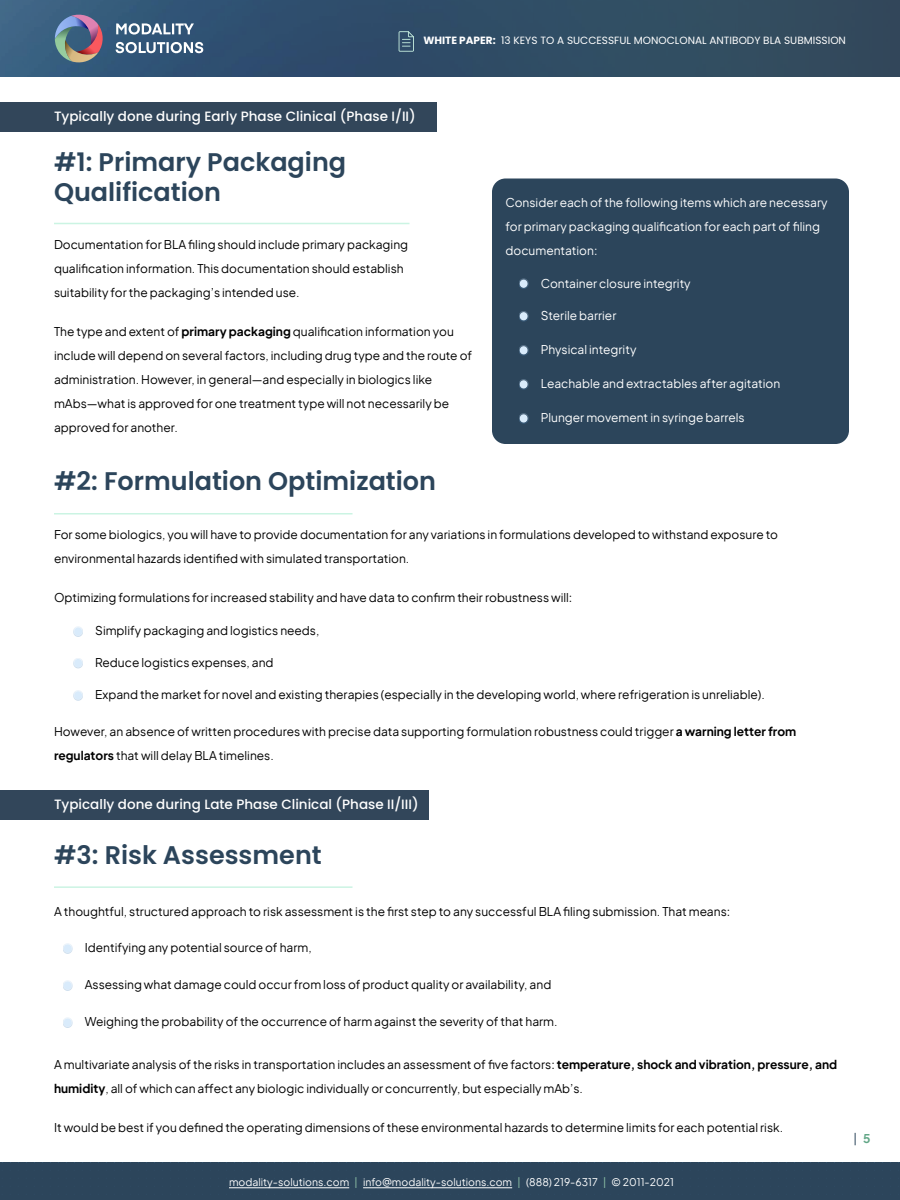
<style>
.page{position:relative;width:900px;height:1200px;background:#fff}
.page>*{position:absolute;margin:0;border:0;box-sizing:border-box;transform-origin:0 0}
.t1{font:600 25.5px/30.6px "Poppins";color:#2c455b}
.t2{font:500 13.5px "Poppins";color:#fff}
.t3{font:12px/24px "Eudoxus Sans";color:#000}
.t4{font:12px/24px "Eudoxus Sans";color:#fff}
.t5{font:12px "Eudoxus Sans";color:#2c455b}
.t6{font:10.5px "Eudoxus Sans";color:#fff}
.t7{font:10.5px "Poppins";color:#fff}
.s1{font-weight:700}
.s2{color:#8dc0a6}
.s3{font-weight:700;color:#61a686}
</style>
<div class="page">
<div style="left:492px;top:178px;width:357px;height:266px;background:#2c455b;border-radius:14px"></div>
<div style="left:0;top:102px;width:436px;height:30px;background:#32465a"></div>
<img style="left:0;top:0;width:900px;height:77px">
<svg style="left:55px;top:13px;width:49px;height:51px;background:#767588"></svg>
<svg style="left:116px;top:23px;width:78px;height:12px"></svg>
<svg style="left:116px;top:41px;width:87px;height:13px"></svg>
<div style="left:0;top:1162px;width:900px;height:38px;background:#2c455b"></div>
<hr style="left:229px;top:1188px;width:120px;height:1px;background:#fff">
<hr style="left:363px;top:1188px;width:149px;height:1px;background:#fff">
<svg style="left:399px;top:31px;width:15px;height:21px"></svg>
<div style="left:520px;top:280px;width:8px;height:8px;background:#d9ebfb;border-radius:50%"></div>
<div style="left:519px;top:279px;width:9px;height:10px;border:1px solid #fff;border-radius:50%"></div>
<div style="left:520px;top:312px;width:8px;height:8px;background:#d9ebfb;border-radius:50%"></div>
<div style="left:519px;top:311px;width:9px;height:10px;border:1px solid #fff;border-radius:50%"></div>
<div style="left:520px;top:346px;width:8px;height:8px;background:#d9ebfb;border-radius:50%"></div>
<div style="left:519px;top:345px;width:9px;height:10px;border:1px solid #fff;border-radius:50%"></div>
<div style="left:520px;top:380px;width:8px;height:9px;background:#d9ebfb;border-radius:50%"></div>
<div style="left:519px;top:380px;width:9px;height:9px;border:1px solid #fff;border-radius:50%"></div>
<hr style="left:54px;top:223px;width:356px;height:1px;background:#cbf4e3">
<hr style="left:54px;top:513px;width:298px;height:1px;background:#cbf4e3">
<div style="left:0;top:790px;width:429px;height:30px;background:#32465a"></div>
<div style="left:64px;top:944px;width:8px;height:9px;background:#d9ebfb;border-radius:50%"></div>
<div style="left:63px;top:944px;width:9px;height:9px;border:1px solid #fff;border-radius:50%"></div>
<div style="left:64px;top:981px;width:8px;height:9px;background:#d9ebfb;border-radius:50%"></div>
<div style="left:63px;top:981px;width:9px;height:9px;border:1px solid #fff;border-radius:50%"></div>
<div style="left:64px;top:1018px;width:8px;height:9px;background:#d9ebfb;border-radius:50%"></div>
<div style="left:63px;top:1018px;width:9px;height:9px;border:1px solid #fff;border-radius:50%"></div>
<hr style="left:54px;top:886px;width:298px;height:2px;background:#cbf4e3">
<div style="left:520px;top:414px;width:8px;height:9px;background:#d9ebfb;border-radius:50%"></div>
<div style="left:519px;top:414px;width:9px;height:9px;border:1px solid #fff;border-radius:50%"></div>
<div style="left:74px;top:627px;width:8px;height:9px;background:#d9ebfb;border-radius:50%"></div>
<div style="left:74px;top:627px;width:9px;height:9px;border:1px solid #fff;border-radius:50%"></div>
<div style="left:74px;top:659px;width:8px;height:8px;background:#d9ebfb;border-radius:50%"></div>
<div style="left:74px;top:658px;width:9px;height:10px;border:1px solid #fff;border-radius:50%"></div>
<div style="left:74px;top:691px;width:8px;height:9px;background:#d9ebfb;border-radius:50%"></div>
<div style="left:74px;top:691px;width:9px;height:9px;border:1px solid #fff;border-radius:50%"></div>
<p class="t7" style="left:423px;top:35px;width:424px"><span class="s1">WHITE PAPER:</span> 13 KEYS TO A SUCCESSFUL MONOCLONAL ANTIBODY BLA SUBMISSION</p>
<p class="t2" style="left:54px;top:109px;width:363px">Typically done during Early Phase Clinical (Phase I/II)</p>
<h1 class="t1" style="left:54px;top:147px;width:294px">#1: Primary Packaging<br>Qualification</h1>
<p class="t3" style="left:54px;top:232px;width:356px">Documentation for BLA filing should include primary packaging qualification information. This documentation should establish suitability for the packaging’s intended use.</p>
<p class="t3" style="left:54px;top:319px;width:420px">The type and extent of <span class="s1">primary packaging</span> qualification information you include will depend on several factors, including drug type and the route of administration. However, in general—and especially in biologics like mAbs—what is approved for one treatment type will not necessarily be approved for another.</p>
<h1 class="t1" style="left:54px;top:466px;width:384px">#2: Formulation Optimization</h1>
<p class="t4" style="left:506px;top:190px;width:324px">Consider each of the following items which are necessary for primary packaging qualification for each part of filing documentation:</p>
<p class="t4" style="left:541px;top:270px;width:152px">Container closure integrity</p>
<p class="t4" style="left:541px;top:303px;width:77px">Sterile barrier</p>
<p class="t4" style="left:541px;top:337px;width:97px">Physical integrity</p>
<p class="t4" style="left:541px;top:371px;width:241px">Leachable and extractables after agitation</p>
<p class="t4" style="left:541px;top:405px;width:205px">Plunger movement in syringe barrels</p>
<p class="t3" style="left:54px;top:521px;width:726px">For some biologics, you will have to provide documentation for any variations in formulations developed to withstand exposure to environmental hazards identified with simulated transportation.</p>
<p class="t3" style="left:54px;top:584px;width:520px">Optimizing formulations for increased stability and have data to confirm their robustness will:</p>
<p class="t3" style="left:95px;top:618px;width:226px">Simplify packaging and logistics needs,</p>
<p class="t3" style="left:95px;top:650px;width:180px">Reduce logistics expenses, and</p>
<p class="t3" style="left:95px;top:682px;width:671px">Expand the market for novel and existing therapies (especially in the developing world, where refrigeration is unreliable).</p>
<p class="t3" style="left:54px;top:719px;width:744px">However, an absence of written procedures with precise data supporting formulation robustness could trigger <span class="s1">a warning letter from regulators</span> that will delay BLA timelines.</p>
<p class="t2" style="left:54px;top:797px;width:366px">Typically done during Late Phase Clinical (Phase II/III)</p>
<h1 class="t1" style="left:54px;top:840px;width:269px">#3: Risk Assessment</h1>
<p class="t3" style="left:54px;top:899px;width:678px">A thoughtful, structured approach to risk assessment is the first step to any successful BLA filing submission. That means:</p>
<p class="t3" style="left:85px;top:935px;width:228px">Identifying any potential source of harm,</p>
<p class="t3" style="left:85px;top:972px;width:468px">Assessing what damage could occur from loss of product quality or availability, and</p>
<p class="t3" style="left:85px;top:1009px;width:474px">Weighing the probability of the occurrence of harm against the severity of that harm.</p>
<p class="t3" style="left:54px;top:1051px;width:785px">A multivariate analysis of the risks in transportation includes an assessment of five factors: <span class="s1">temperature, shock and vibration, pressure, and humidity</span>, all of which can affect any biologic individually or concurrently, but especially mAb’s.</p>
<p class="t3" style="left:54px;top:1114px;width:731px">It would be best if you defined the operating dimensions of these environmental hazards to determine limits for each potential risk.</p>
<p class="t6" style="left:229px;top:1174px;width:447px">modality-solutions.com <span class="s2">|</span> info@modality-solutions.com <span class="s2">|</span> (888) 219-6317 <span class="s2">|</span> © 2011-2021</p>
<p class="t5" style="left:854px;top:1129px;width:19px">| <span class="s3">5</span></p>
</div>
